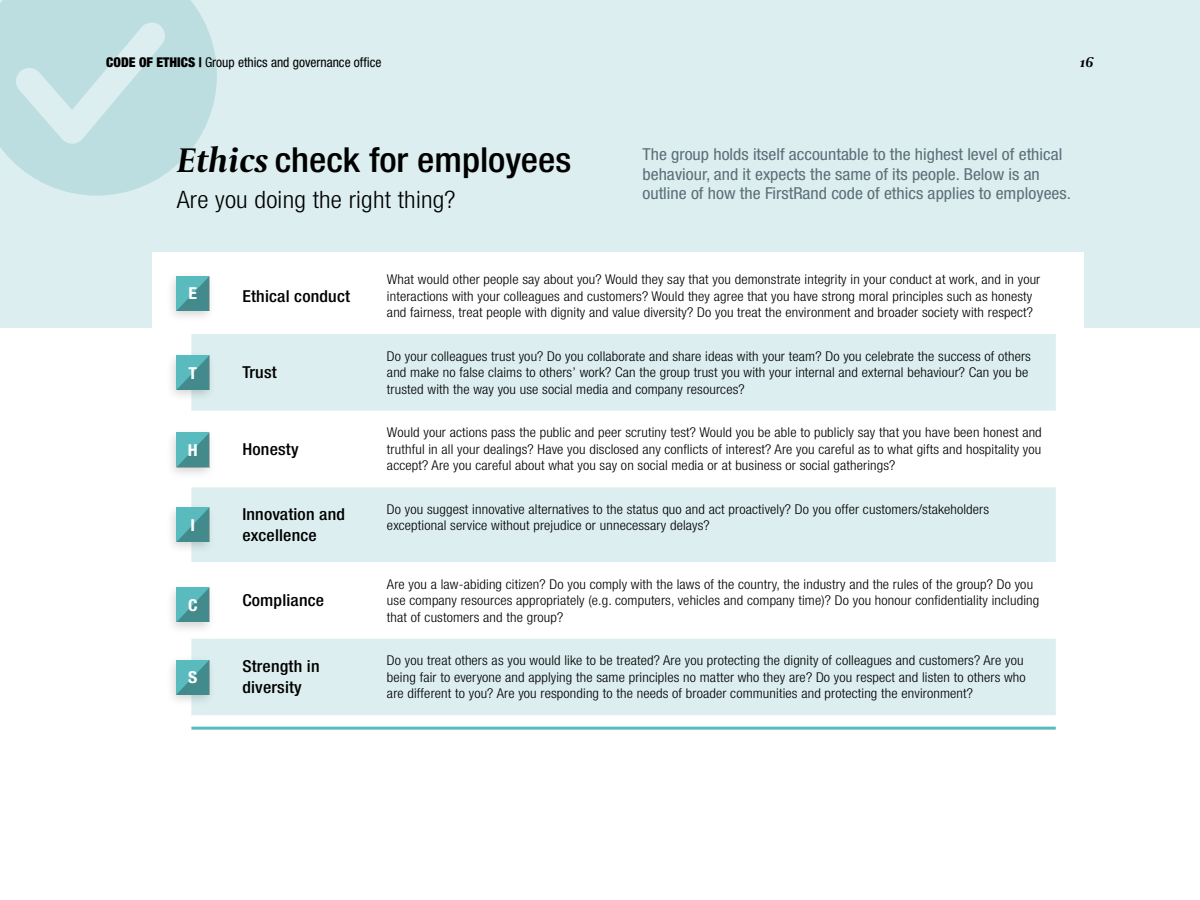
<style>
.page{position:relative;width:1200px;height:900px;background:#fff}
.page>*{position:absolute;margin:0;border:0;box-sizing:border-box;transform-origin:0 0}
.Heading_1{font:500 condensed 34.5px "Helvetica Neue LT Std";color:#000;scale:1.08 1}
.Pull_out{font:300 condensed 24px "Helvetica Neue LT Std";letter-spacing:.01em;color:#000;scale:1.08 1}
.Intro_Paragraph{font:condensed 16.5px/19.5px "Helvetica Neue LT Std";color:#5d6f78;scale:1.08 1}
.Heading_3{font:500 condensed 16.5px/21px "Helvetica Neue LT Std";letter-spacing:.01em;color:#000;scale:1.08 1}
.Heading_2{font:700 condensed 16.5px "Helvetica Neue LT Std";color:#fff;scale:1.08 1}
.t1{font:italic 700 15px "Capitolium 2";color:#000}
.Body_Copy{font:300 condensed 13.5px/16.5px "Helvetica Neue LT Std";letter-spacing:.01em;color:#000;scale:1.08 1}
.t2{font:condensed 13.5px "Helvetica Neue LT Std";color:#000}
.s1{font-weight:900}
.s2{font-family:"Capitolium 2";font-weight:700;font-style:italic;font-stretch:normal;font-size:36px}
</style>
<div class="page">
<div style="left:0;top:0;width:1200px;height:327px;background:#dceeef"></div>
<svg style="left:0;top:0;width:217px;height:196px"></svg>
<div style="left:152px;top:253px;width:932px;height:172px;background:#fff"></div>
<svg style="left:191px;top:334px;width:865px;height:381px;fill:#dceeef"></svg>
<svg style="left:191px;top:726px;width:865px;height:1px"></svg>
<hr style="left:191px;top:727px;width:43px;height:3px;background:#5abbbe">
<hr style="left:234px;top:727px;width:153px;height:3px;background:#5abbbe">
<hr style="left:387px;top:727px;width:669px;height:3px;background:#5abbbe">
<div style="left:166px;top:502px;width:50px;height:53px;background:#000;opacity:.17"></div>
<svg style="left:177px;top:508px;width:32px;height:34px"></svg>
<div style="left:166px;top:582px;width:50px;height:53px;background:#000;opacity:.17"></div>
<svg style="left:177px;top:588px;width:32px;height:34px"></svg>
<div style="left:166px;top:655px;width:50px;height:52px;background:#000;opacity:.17"></div>
<svg style="left:177px;top:660px;width:32px;height:34px"></svg>
<div style="left:166px;top:428px;width:50px;height:52px;background:#000;opacity:.17"></div>
<svg style="left:177px;top:433px;width:32px;height:34px"></svg>
<div style="left:166px;top:350px;width:50px;height:53px;background:#000;opacity:.17"></div>
<svg style="left:177px;top:356px;width:32px;height:34px"></svg>
<div style="left:166px;top:271px;width:50px;height:53px;background:#000;opacity:.17"></div>
<svg style="left:177px;top:276px;width:32px;height:34px"></svg>
<p class="t2" style="left:106px;top:54px;width:277px"><span class="s1">CODE OF ETHICS |</span> Group ethics and governance office</p>
<p class="t1" style="left:1080px;top:52px;width:16px">16</p>
<p class="Heading_1" style="left:177px;top:139px;width:367px"><span class="s2">Ethics</span> check for employees</p>
<p class="Pull_out" style="left:177px;top:185px;width:260px">Are you doing the right thing?</p>
<p class="Intro_Paragraph" style="left:643px;top:144px;width:398px">The group holds itself accountable to the highest level of ethical behaviour, and it expects the same of its people. Below is an outline of how the FirstRand code of ethics applies to employees.</p>
<p class="Heading_2" style="left:189px;top:284px;width:9px">E</p>
<p class="Heading_2" style="left:189px;top:363px;width:9px">T</p>
<p class="Heading_2" style="left:188px;top:440px;width:11px">H</p>
<p class="Heading_2" style="left:191px;top:515px;width:6px">I</p>
<p class="Heading_2" style="left:188px;top:595px;width:10px">C</p>
<p class="Heading_2" style="left:188px;top:667px;width:10px">S</p>
<p class="Heading_3" style="left:242px;top:285px;width:101px">Ethical conduct</p>
<p class="Heading_3" style="left:242px;top:362px;width:33px">Trust</p>
<p class="Heading_3" style="left:242px;top:438px;width:54px">Honesty</p>
<p class="Body_Copy" style="left:387px;top:271px;width:606px">What would other people say about you? Would they say that you demonstrate integrity in your conduct at work, and in your interactions with your colleagues and customers? Would they agree that you have strong moral principles such as honesty and fairness, treat people with dignity and value diversity? Do you treat the environment and broader society with respect?</p>
<p class="Body_Copy" style="left:387px;top:348px;width:598px">Do your colleagues trust you? Do you collaborate and share ideas with your team? Do you celebrate the success of others and make no false claims to others’ work? Can the group trust you with your internal and external behaviour? Can you be trusted with the way you use social media and company resources?</p>
<p class="Body_Copy" style="left:387px;top:424px;width:608px;text-align:justify">Would your actions pass the public and peer scrutiny test? Would you be able to publicly say that you have been honest and truthful in all your dealings? Have you disclosed any conflicts of interest? Are you careful as to what gifts and hospitality you accept? Are you careful about what you say on social media or at business or social gatherings?</p>
<p class="Heading_3" style="left:242px;top:504px;width:96px">Innovation and excellence</p>
<p class="Body_Copy" style="left:387px;top:501px;width:559px">Do you suggest innovative alternatives to the status quo and act proactively? Do you offer customers/stakeholders exceptional service without prejudice or unnecessary delays?</p>
<p class="Heading_3" style="left:242px;top:590px;width:77px">Compliance</p>
<p class="Body_Copy" style="left:387px;top:576px;width:605px">Are you a law-abiding citizen? Do you comply with the laws of the country, the industry and the rules of the group? Do you use company resources appropriately (e.g. computers, vehicles and company time)? Do you honour confidentiality including that of customers and the group?</p>
<p class="Heading_3" style="left:242px;top:656px;width:73px">Strength in diversity</p>
<p class="Body_Copy" style="left:387px;top:652px;width:593px">Do you treat others as you would like to be treated? Are you protecting the dignity of colleagues and customers? Are you being fair to everyone and applying the same principles no matter who they are? Do you respect and listen to others who are different to you? Are you responding to the needs of broader communities and protecting the environment?</p>
</div>
